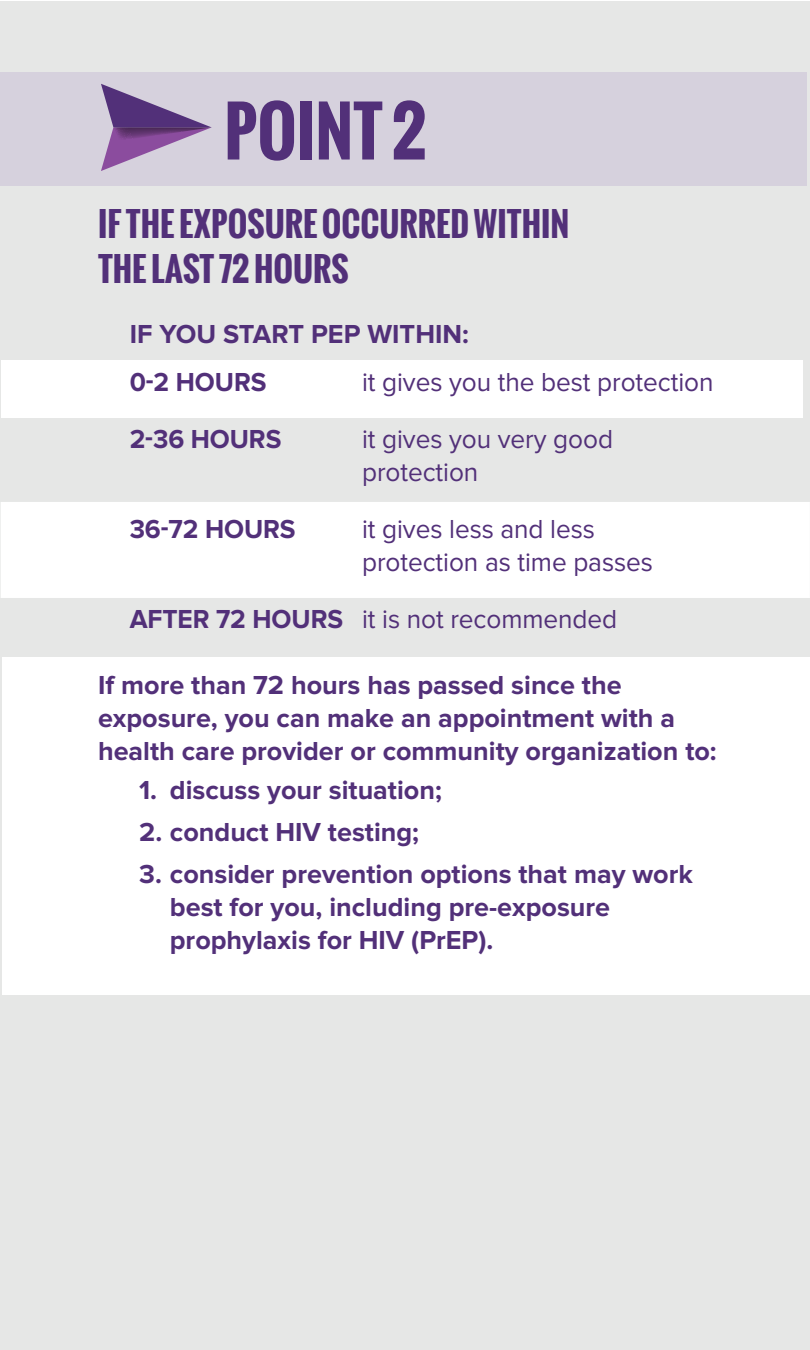
<style>
.page{position:relative;width:810px;height:1350px;background:#fff}
.page>*{position:absolute;margin:0;border:0;box-sizing:border-box;transform-origin:0 0}
.t1{font:700 66px "Oswald";color:#523079}
.t2{font:700 33px/45px "Oswald";color:#523079}
.t3{font:700 27px/33px "Proxima Nova";color:#523079}
.t4{font:27px/33px "Proxima Nova";letter-spacing:-.005em;color:#523079}
.s1{font-weight:700}
</style>
<div class="page">
<div style="left:0;top:1px;width:809px;height:1349px;background:#e6e7e6"></div>
<div style="left:2px;top:657px;width:808px;height:337px;background:#fff"></div>
<div style="left:3px;top:504px;width:805px;height:92px;background:#fff"></div>
<div style="left:1px;top:502px;width:809px;height:96px;border:4px solid #fff"></div>
<div style="left:2px;top:360px;width:801px;height:58px;background:#fff"></div>
<div style="left:0;top:72px;width:806px;height:114px;background:#d6d1dd"></div>
<svg style="left:101px;top:84px;width:111px;height:87px"></svg>
<h1 class="t1" style="left:224px;top:82px;width:204px">POINT 2</h1>
<p class="t2" style="left:98px;top:201px;width:473px">IF THE EXPOSURE OCCURRED WITHIN<br>THE LAST 72 HOURS</p>
<p class="t3" style="left:130px;top:310px;width:341px;line-height:48px">IF YOU START PEP WITHIN:<br>0-2 HOURS</p>
<p class="t4" style="left:362px;top:365px;width:353px">it gives you the best protection</p>
<p class="t3" style="left:130px;top:423px;width:153px">2-36 HOURS</p>
<p class="t4" style="left:362px;top:422px;width:253px">it gives you very good protection</p>
<p class="t3" style="left:130px;top:513px;width:167px">36-72 HOURS</p>
<p class="t4" style="left:362px;top:512px;width:292px">it gives less and less protection as time passes</p>
<p class="t4" style="left:130px;top:602px;width:489px"><span class="s1">AFTER 72 HOURS</span> it is not recommended</p>
<p class="t3" style="left:98px;top:669px;width:620px">If more than 72 hours has passed since the exposure, you can make an appointment with a health care provider or community organization to:</p>
<p class="t3" style="left:139px;top:774px;width:304px">1. discuss your situation;</p>
<p class="t3" style="left:139px;top:816px;width:282px">2. conduct HIV testing;</p>
<p class="t3" style="left:170px;top:858px;width:524px;text-indent:-31px">3. consider prevention options that may work best for you, including pre-exposure prophylaxis for HIV (PrEP).</p>
</div>
